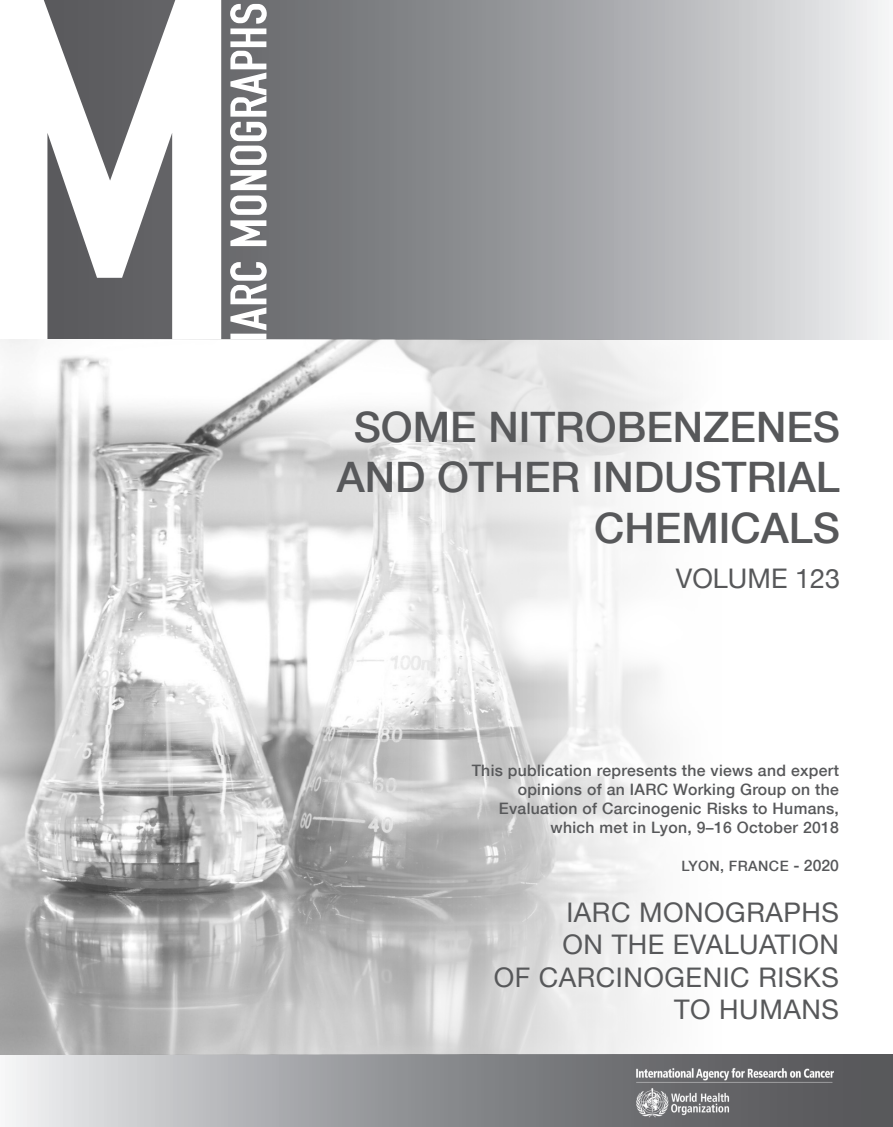
<style>
.page{position:relative;width:893px;height:1127px;background:#fff}
.page>*{position:absolute;margin:0;border:0;box-sizing:border-box;transform-origin:0 0}
.t1{font:500 42px/50.4px "Helvetica Neue";color:#57585a;text-align:right}
.t2{font:27px/32.4px "Helvetica Neue";letter-spacing:.02em;color:#57585a;text-align:right}
.t3{font:27px "Helvetica Neue";color:#57585a}
.t4{font:500 15.75px/18.9px "Helvetica Neue";letter-spacing:.02em;color:#57585a;text-align:right}
.t5{font:500 14.25px "Helvetica Neue";letter-spacing:.03em;color:#57585a}
.s1{font-size:15.75px}
</style>
<div class="page">
<svg style="left:221px;top:0;width:664px;height:339px;background:#a5a7a9"></svg>
<svg style="left:230px;top:4px;width:37px;height:335px"></svg>
<svg style="left:44px;top:0;width:132px;height:339px;fill:#636366"></svg>
<svg style="left:9px;top:1055px;width:884px;height:72px;background:#9c9da0"></svg>
<img style="left:631px;top:1065px;width:208px;height:54px">
<img style="left:0;top:339px;width:721px;height:716px">
<h1 class="t1" style="left:337px;top:401px;width:505px">SOME NITROBENZENES<br>AND OTHER INDUSTRIAL<br>CHEMICALS</h1>
<h2 class="t3" style="left:676px;top:562px;width:166px">VOLUME 123</h2>
<p class="t4" style="left:472px;top:761px;width:369px">This publication represents the views and expert opinions of an IARC Working Group on the Evaluation of Carcinogenic Risks to Humans, which met in Lyon, 9–16 October 2018</p>
<p class="t5" style="left:681px;top:857px;width:159px">LYON, FRANCE <span class="s1">- 2020</span></p>
<h2 class="t2" style="left:494px;top:896px;width:347px">IARC MONOGRAPHS<br>ON THE EVALUATION<br>OF CARCINOGENIC RISKS<br>TO HUMANS</h2>
</div>
